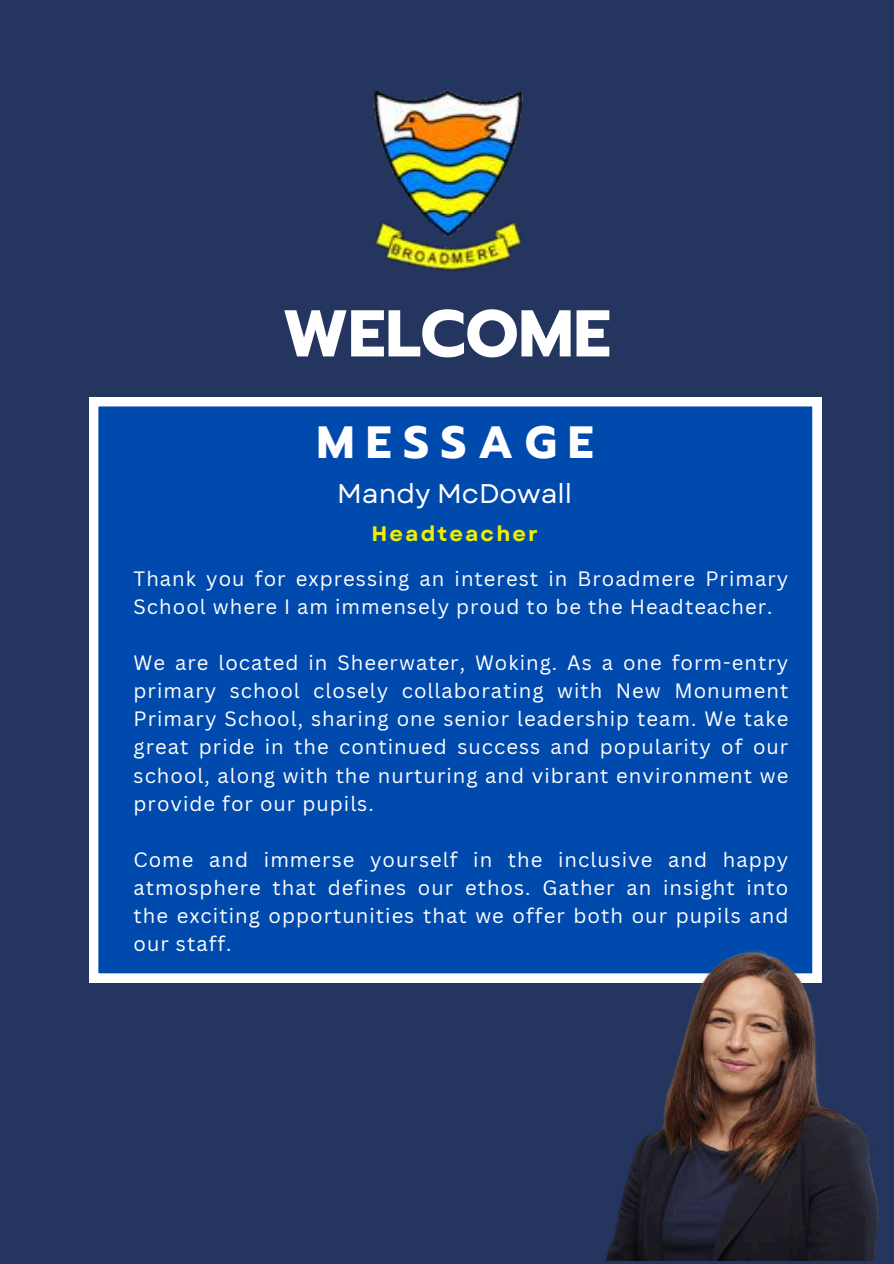
<style>
.page{position:relative;width:894px;height:1264px;background:#fff}
.page>*{position:absolute;margin:0;border:0;box-sizing:border-box;transform-origin:0 0}
.t1{font:700 66px "Prompt";color:#fff}
.t2{font:700 45px "Prompt";letter-spacing:.26em;color:#fff}
.t3{font:27px "Garet";color:#fff}
.t4{font:700 21px "Garet";letter-spacing:.1em;color:#efef02}
.t5{font:20.25px/28.2px "Canva Sans";letter-spacing:.05em;color:#fff;text-align:justify}
</style>
<div class="page">
<div style="left:0;top:0;width:893px;height:1263px;background:#24355f"></div>
<div style="left:89px;top:397px;width:732px;height:585px;background:#004aad"></div>
<img style="left:373px;top:90px;width:150px;height:181px">
<img style="left:446px;top:890px;width:433px;height:370px">
<h1 class="t1" style="left:282px;top:284px;width:330px">WELCOME</h1>
<h2 class="t2" style="left:317px;top:408px;width:278px">MESSAGE</h2>
<h3 class="t3" style="left:337px;top:474px;width:236px">Mandy McDowall</h3>
<p class="t4" style="left:371px;top:519px;width:168px">Headteacher</p>
<p class="t5" style="left:133px;top:563px;width:656px">Thank you for expressing an interest in Broadmere Primary<br>School where I am immensely proud to be the Headteacher.</p>
<p class="t5" style="left:133px;top:648px;width:656px">We are located in Sheerwater, Woking. As a one form-entry primary school closely collaborating with New Monument Primary School, sharing one senior leadership team. We take great pride in the continued success and popularity of our school, along with the nurturing and vibrant environment we provide for our pupils.</p>
<p class="t5" style="left:133px;top:845px;width:656px">Come and immerse yourself in the inclusive and happy atmosphere that defines our ethos. Gather an insight into the exciting opportunities that we offer both our pupils and our staff.</p>
</div>
